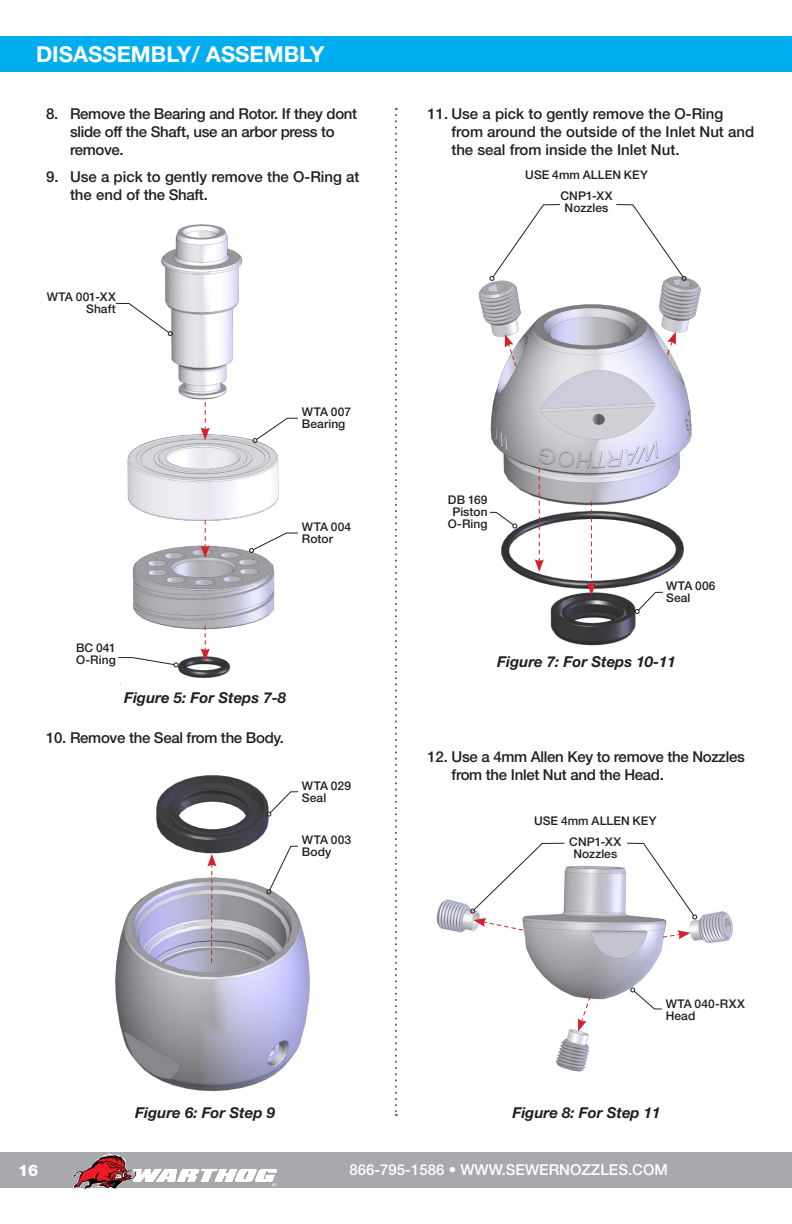
<style>
.page{position:relative;width:792px;height:1224px;background:#fff}
.page>*{position:absolute;margin:0;border:0;box-sizing:border-box;transform-origin:0 0}
.t1{font:700 22px "Helvetica Neue LT Std";color:#fff}
.t2{font:800 16px "Helvetica Neue LT Std";color:#fff}
.t3{font:500 15px/18px "Helvetica Neue LT Std";letter-spacing:-.02em;color:#231f20}
.t4{font:500 15px/18px "Helvetica Neue LT Std";color:#231f20}
.Body_Copy_no_indent{font:italic 700 15px "Helvetica Neue LT Std";color:#231f20}
.t5{font:500 15px "Helvetica Neue LT Std";color:#fff}
.Body_Copy_no_indent-2{font:500 12px "Helvetica Neue LT Std";letter-spacing:.005em;color:#231f20}
</style>
<div class="page">
<div style="left:0;top:1152px;width:792px;height:36px;background:#a8a9ad"></div>
<img style="left:72px;top:1154px;width:205px;height:35px">
<img style="left:127px;top:224px;width:152px;height:454px">
<div style="left:0;top:36px;width:792px;height:36px;background:#00aeef"></div>
<svg style="left:395px;top:108px;width:2px;height:1008px"></svg>
<img style="left:115px;top:775px;width:195px;height:317px">
<img style="left:478px;top:278px;width:223px;height:368px">
<img style="left:436px;top:866px;width:297px;height:206px">
<svg style="left:201px;top:402px;width:9px;height:38px"></svg>
<svg style="left:587px;top:502px;width:9px;height:93px"></svg>
<svg style="left:535px;top:468px;width:9px;height:104px"></svg>
<svg style="left:505px;top:334px;width:12px;height:33px"></svg>
<svg style="left:666px;top:332px;width:10px;height:24px"></svg>
<svg style="left:578px;top:995px;width:13px;height:37px"></svg>
<svg style="left:662px;top:930px;width:28px;height:9px"></svg>
<svg style="left:201px;top:520px;width:9px;height:38px"></svg>
<svg style="left:201px;top:626px;width:9px;height:35px"></svg>
<svg style="left:253px;top:417px;width:45px;height:26px"></svg>
<svg style="left:266px;top:791px;width:33px;height:26px"></svg>
<svg style="left:635px;top:591px;width:29px;height:23px"></svg>
<svg style="left:266px;top:845px;width:33px;height:49px"></svg>
<svg style="left:630px;top:987px;width:33px;height:23px"></svg>
<svg style="left:115px;top:302px;width:58px;height:34px"></svg>
<svg style="left:249px;top:532px;width:49px;height:21px"></svg>
<svg style="left:118px;top:657px;width:61px;height:10px"></svg>
<svg style="left:489px;top:511px;width:28px;height:17px"></svg>
<svg style="left:207px;top:854px;width:9px;height:108px"></svg>
<svg style="left:615px;top:204px;width:72px;height:77px"></svg>
<svg style="left:626px;top:842px;width:71px;height:78px"></svg>
<svg style="left:489px;top:204px;width:72px;height:77px"></svg>
<svg style="left:470px;top:842px;width:95px;height:89px"></svg>
<p class="t1" style="left:36px;top:40px;width:290px">DISASSEMBLY/ ASSEMBLY</p>
<p class="t3" style="left:70px;top:104px;width:289px;text-indent:-24px">8. Remove the Bearing and Rotor. If they dont slide off the Shaft, use an arbor press to remove.</p>
<p class="t4" style="left:70px;top:167px;width:291px;text-indent:-24px">9. Use a pick to gently remove the O-Ring at the end of the Shaft.</p>
<p class="Body_Copy_no_indent-2" style="left:47px;top:289px;width:70px">WTA 001-XX</p>
<p class="Body_Copy_no_indent-2" style="left:86px;top:301px;width:31px">Shaft</p>
<p class="Body_Copy_no_indent-2" style="left:302px;top:405px;width:51px">WTA 007</p>
<p class="Body_Copy_no_indent-2" style="left:302px;top:417px;width:45px">Bearing</p>
<p class="Body_Copy_no_indent-2" style="left:302px;top:520px;width:51px">WTA 004</p>
<p class="Body_Copy_no_indent-2" style="left:302px;top:532px;width:32px">Rotor</p>
<p class="Body_Copy_no_indent-2" style="left:76px;top:640px;width:41px">BC 041</p>
<p class="Body_Copy_no_indent-2" style="left:76px;top:652px;width:41px">O-Ring</p>
<p class="Body_Copy_no_indent" style="left:124px;top:688px;width:163px">Figure 5: For Steps 7-8</p>
<p class="t3" style="left:46px;top:729px;width:239px">10. Remove the Seal from the Body.</p>
<p class="Body_Copy_no_indent-2" style="left:302px;top:778px;width:51px">WTA 029</p>
<p class="Body_Copy_no_indent-2" style="left:302px;top:790px;width:26px">Seal</p>
<p class="Body_Copy_no_indent-2" style="left:302px;top:832px;width:51px">WTA 003</p>
<p class="Body_Copy_no_indent-2" style="left:302px;top:844px;width:31px">Body</p>
<p class="Body_Copy_no_indent" style="left:135px;top:1103px;width:141px">Figure 6: For Step 9</p>
<p class="t4" style="left:451px;top:104px;width:304px;text-indent:-24px">11. Use a pick to gently remove the O-Ring from around the outside of the Inlet Nut and the seal from inside the Inlet Nut.</p>
<p class="Body_Copy_no_indent-2" style="left:525px;top:167px;width:124px">USE 4mm ALLEN KEY</p>
<p class="Body_Copy_no_indent-2" style="left:561px;top:188px;width:54px">CNP1-XX</p>
<p class="Body_Copy_no_indent-2" style="left:565px;top:200px;width:45px">Nozzles</p>
<p class="Body_Copy_no_indent-2" style="left:448px;top:493px;width:41px">DB 169</p>
<p class="Body_Copy_no_indent-2" style="left:452px;top:505px;width:37px">Piston</p>
<p class="Body_Copy_no_indent-2" style="left:448px;top:517px;width:41px">O-Ring</p>
<p class="Body_Copy_no_indent-2" style="left:666px;top:579px;width:51px">WTA 006</p>
<p class="Body_Copy_no_indent-2" style="left:666px;top:591px;width:26px">Seal</p>
<p class="Body_Copy_no_indent" style="left:497px;top:652px;width:180px">Figure 7: For Steps 10-11</p>
<p class="t3" style="left:452px;top:747px;width:295px;text-indent:-24px">12. Use a 4mm Allen Key to remove the Nozzles from the Inlet Nut and the Head.</p>
<p class="Body_Copy_no_indent-2" style="left:534px;top:814px;width:124px">USE 4mm ALLEN KEY</p>
<p class="Body_Copy_no_indent-2" style="left:569px;top:835px;width:54px">CNP1-XX</p>
<p class="Body_Copy_no_indent-2" style="left:573px;top:847px;width:45px">Nozzles</p>
<p class="Body_Copy_no_indent-2" style="left:666px;top:996px;width:80px">WTA 040-RXX</p>
<p class="Body_Copy_no_indent-2" style="left:666px;top:1008px;width:31px">Head</p>
<p class="Body_Copy_no_indent" style="left:513px;top:1103px;width:150px">Figure 8: For Step 11</p>
<p class="t2" style="left:18px;top:1160px;width:22px">16</p>
<p class="t5" style="left:349px;top:1161px;width:320px">866-795-1586 • WWW.SEWERNOZZLES.COM</p>
</div>
